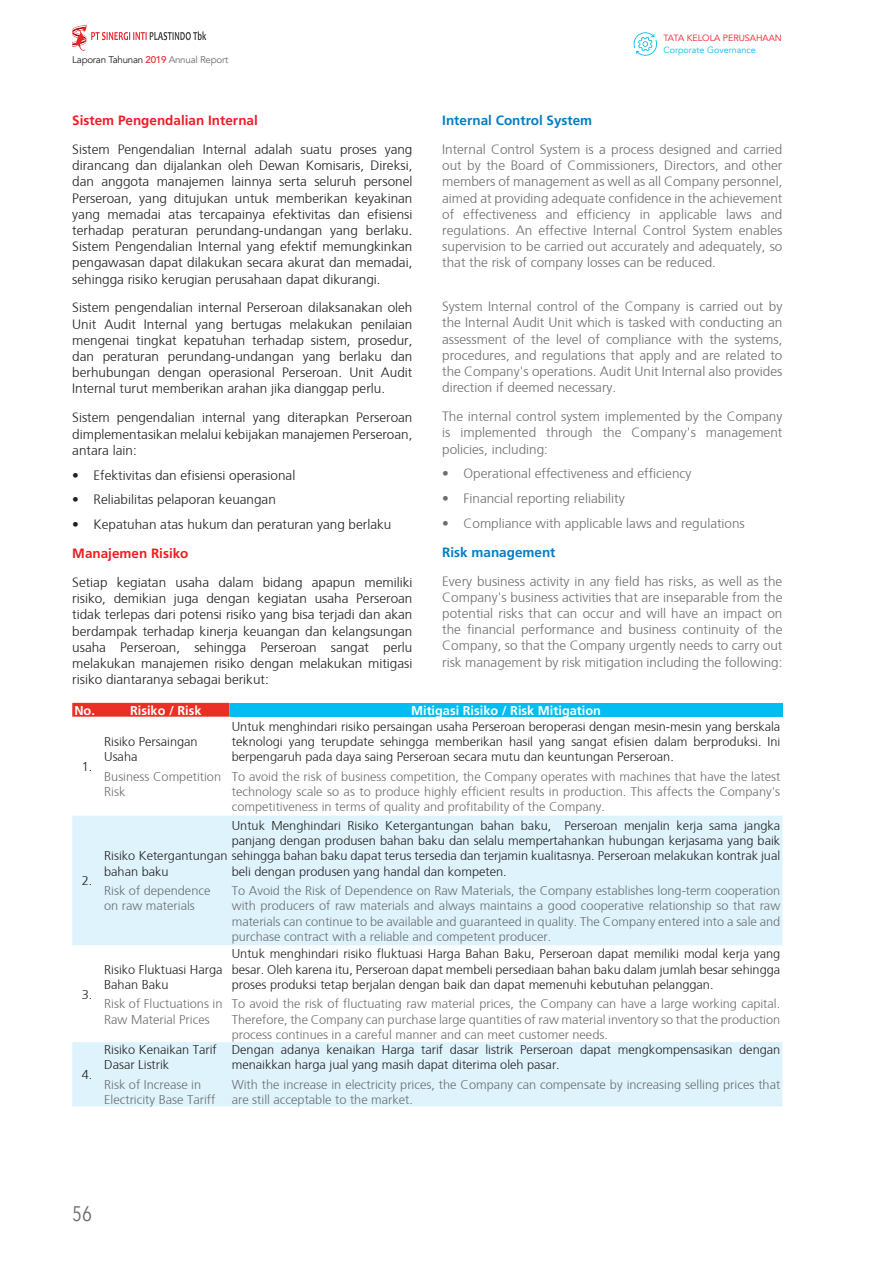
<style>
.page{position:relative;width:893px;height:1263px;background:#fff}
.page>*{position:absolute;margin:0;border:0;box-sizing:border-box;transform-origin:0 0}
.t1{font:21px "Avenir Next Condensed";color:#6c6d70}
.t2{font:300 13.5px/16.2px "Frutiger";color:#231f20;text-align:justify}
.englis_normal_1{font:300 13.5px/16.2px "Frutiger";color:#6c6d70;text-align:justify}
.JUDUL_BOLD_2_INDO{font:700 13.5px "Frutiger LT Std";color:#ee1d23}
.JUDUL_BOLD_2_englis{font:700 13.5px "Frutiger LT Std";color:#007ec5}
.t3{font:300 12.75px/15.3px "Frutiger";color:#231f20}
.t4{font:300 12.75px/15.3px "Frutiger";color:#6c6d70}
.FONT_BOLD{font:700 12.75px "Frutiger LT Std";color:#fff}
.t5{font:9.75px "Avenir";letter-spacing:-.025em;color:#231f20}
.t6{font:9px "Avenir";color:#ee1d23}
.t7{font:9px "Avenir";color:#01bdf2}
.s1{font-weight:500;color:#ee1d23}
.s2{color:#6c6d70}
</style>
<div class="page">
<svg style="left:633px;top:32px;width:24px;height:24px"></svg>
<svg style="left:72px;top:24px;width:134px;height:27px"></svg>
<svg style="left:72px;top:703px;width:158px;height:14px;background:#eb342a"></svg>
<div style="left:230px;top:703px;width:552px;height:14px;background:#01bdf2"></div>
<svg style="left:72px;top:816px;width:710px;height:290px;fill:#def3fc"></svg>
<p class="t5" style="left:72px;top:54px;width:157px">Laporan Tahunan <span class="s1">2019</span> <span class="s2">Annual Report</span></p>
<p class="t6" style="left:663px;top:33px;width:120px">TATA KELOLA PERUSAHAAN</p>
<p class="t7" style="left:663px;top:45px;width:94px">Corporate Governance</p>
<p class="JUDUL_BOLD_2_INDO" style="left:72px;top:112px;width:187px">Sistem Pengendalian Internal</p>
<p class="t2" style="left:72px;top:140px;width:342px">Sistem Pengendalian Internal adalah suatu proses yang dirancang dan dijalankan oleh Dewan Komisaris, Direksi, dan anggota manajemen lainnya serta seluruh personel Perseroan, yang ditujukan untuk memberikan keyakinan yang memadai atas tercapainya efektivitas dan efisiensi terhadap peraturan perundang-undangan yang berlaku.<br>Sistem Pengendalian Internal yang efektif memungkinkan pengawasan dapat dilakukan secara akurat dan memadai, sehingga risiko kerugian perusahaan dapat dikurangi.</p>
<p class="t2" style="left:72px;top:299px;width:342px">Sistem pengendalian internal Perseroan dilaksanakan oleh Unit Audit Internal yang bertugas melakukan penilaian mengenai tingkat kepatuhan terhadap sistem, prosedur, dan peraturan perundang-undangan yang berlaku dan berhubungan dengan operasional Perseroan. Unit Audit Internal turut memberikan arahan jika dianggap perlu.</p>
<p class="t2" style="left:72px;top:409px;width:342px">Sistem pengendalian internal yang diterapkan Perseroan dimplementasikan melalui kebijakan manajemen Perseroan, antara lain:</p>
<p class="t2" style="left:72px;top:466px;width:225px">• Efektivitas dan efisiensi operasional</p>
<p class="t2" style="left:72px;top:491px;width:205px">• Reliabilitas pelaporan keuangan</p>
<p class="t2" style="left:72px;top:515px;width:321px">• Kepatuhan atas hukum dan peraturan yang berlaku</p>
<p class="JUDUL_BOLD_2_INDO" style="left:72px;top:545px;width:118px">Manajemen Risiko</p>
<p class="t2" style="left:72px;top:573px;width:342px">Setiap kegiatan usaha dalam bidang apapun memiliki risiko, demikian juga dengan kegiatan usaha Perseroan tidak terlepas dari potensi risiko yang bisa terjadi dan akan berdampak terhadap kinerja keuangan dan kelangsungan usaha Perseroan, sehingga Perseroan sangat perlu melakukan manajemen risiko dengan melakukan mitigasi risiko diantaranya sebagai berikut:</p>
<p class="FONT_BOLD" style="left:74px;top:703px;width:22px">No.</p>
<p class="FONT_BOLD" style="left:130px;top:703px;width:73px">Risiko / Risk</p>
<p class="FONT_BOLD" style="left:411px;top:703px;width:191px">Mitigasi Risiko / Risk Mitigation</p>
<p class="JUDUL_BOLD_2_englis" style="left:442px;top:112px;width:152px">Internal Control System</p>
<p class="englis_normal_1" style="left:442px;top:140px;width:342px">Internal Control System is a process designed and carried out by the Board of Commissioners, Directors, and other members of management as well as all Company personnel, aimed at providing adequate confidence in the achievement of effectiveness and efficiency in applicable laws and regulations. An effective Internal Control System enables supervision to be carried out accurately and adequately, so that the risk of company losses can be reduced.</p>
<p class="englis_normal_1" style="left:442px;top:297px;width:342px">System Internal control of the Company is carried out by the Internal Audit Unit which is tasked with conducting an assessment of the level of compliance with the systems, procedures, and regulations that apply and are related to the Company's operations. Audit Unit Internal also provides direction if deemed necessary.</p>
<p class="englis_normal_1" style="left:442px;top:407px;width:342px">The internal control system implemented by the Company is implemented through the Company's management policies, including:</p>
<p class="englis_normal_1" style="left:442px;top:464px;width:251px">• Operational effectiveness and efficiency</p>
<p class="englis_normal_1" style="left:442px;top:489px;width:184px">• Financial reporting reliability</p>
<p class="englis_normal_1" style="left:442px;top:514px;width:304px">• Compliance with applicable laws and regulations</p>
<p class="JUDUL_BOLD_2_englis" style="left:442px;top:544px;width:115px">Risk management</p>
<p class="englis_normal_1" style="left:442px;top:572px;width:342px">Every business activity in any field has risks, as well as the Company's business activities that are inseparable from the potential risks that can occur and will have an impact on the financial performance and business continuity of the Company, so that the Company urgently needs to carry out risk management by risk mitigation including the following:</p>
<p class="t3" style="left:82px;top:758px;width:12px">1.</p>
<p class="t3" style="left:82px;top:872px;width:12px">2.</p>
<p class="t3" style="left:82px;top:986px;width:12px">3.</p>
<p class="t3" style="left:82px;top:1066px;width:12px">4.</p>
<p class="t3" style="left:104px;top:733px;width:95px">Risiko Persaingan<br>Usaha</p>
<p class="t4" style="left:104px;top:768px;width:118px">Business Competition<br>Risk</p>
<p class="t3" style="left:232px;top:718px;width:550px;text-align:justify">Untuk menghindari risiko persaingan usaha Perseroan beroperasi dengan mesin-mesin yang berskala teknologi yang terupdate sehingga memberikan hasil yang sangat efisien dalam berproduksi. Ini berpengaruh pada daya saing Perseroan secara mutu dan keuntungan Perseroan.</p>
<p class="t4" style="left:232px;top:768px;width:550px;text-align:justify">To avoid the risk of business competition, the Company operates with machines that have the latest technology scale so as to produce highly efficient results in production. This affects the Company's competitiveness in terms of quality and profitability of the Company.</p>
<p class="t3" style="left:232px;top:817px;width:550px">Untuk Menghindari Risiko Ketergantungan bahan baku, Perseroan menjalin kerja sama jangka panjang dengan produsen bahan baku dan selalu mempertahankan hubungan kerjasama yang baik</p>
<p class="t3" style="left:232px;top:862px;width:276px">beli dengan produsen yang handal dan kompeten.</p>
<p class="t4" style="left:232px;top:882px;width:550px;text-align:justify">To Avoid the Risk of Dependence on Raw Materials, the Company establishes long-term cooperation with producers of raw materials and always maintains a good cooperative relationship so that raw materials can continue to be available and guaranteed in quality. The Company entered into a sale and purchase contract with a reliable and competent producer.</p>
<p class="t3" style="left:104px;top:847px;width:678px">Risiko Ketergantungan sehingga bahan baku dapat terus tersedia dan terjamin kualitasnya. Perseroan melakukan kontrak jual bahan baku</p>
<p class="t4" style="left:104px;top:882px;width:108px">Risk of dependence on raw materials</p>
<p class="t3" style="left:104px;top:960px;width:120px">Risiko Fluktuasi Harga<br>Bahan Baku</p>
<p class="t4" style="left:104px;top:995px;width:120px">Risk of Fluctuations in<br>Raw Material Prices</p>
<p class="t3" style="left:104px;top:1041px;width:114px">Risiko Kenaikan Tarif<br>Dasar Listrik</p>
<p class="t4" style="left:104px;top:1076px;width:113px">Risk of Increase in<br>Electricity Base Tariff</p>
<p class="t3" style="left:232px;top:945px;width:550px;text-align:justify">Untuk menghindari risiko fluktuasi Harga Bahan Baku, Perseroan dapat memiliki modal kerja yang besar. Oleh karena itu, Perseroan dapat membeli persediaan bahan baku dalam jumlah besar sehingga proses produksi tetap berjalan dengan baik dan dapat memenuhi kebutuhan pelanggan.</p>
<p class="t4" style="left:232px;top:995px;width:550px;text-align:justify">To avoid the risk of fluctuating raw material prices, the Company can have a large working capital.<br>Therefore, the Company can purchase large quantities of raw material inventory so that the production process continues in a careful manner and can meet customer needs.</p>
<p class="t3" style="left:232px;top:1041px;width:550px">Dengan adanya kenaikan Harga tarif dasar listrik Perseroan dapat mengkompensasikan dengan menaikkan harga jual yang masih dapat diterima oleh pasar.</p>
<p class="t4" style="left:232px;top:1076px;width:550px">With the increase in electricity prices, the Company can compensate by increasing selling prices that are still acceptable to the market.</p>
<h1 class="t1" style="left:72px;top:1196px;width:21px">56</h1>
</div>
